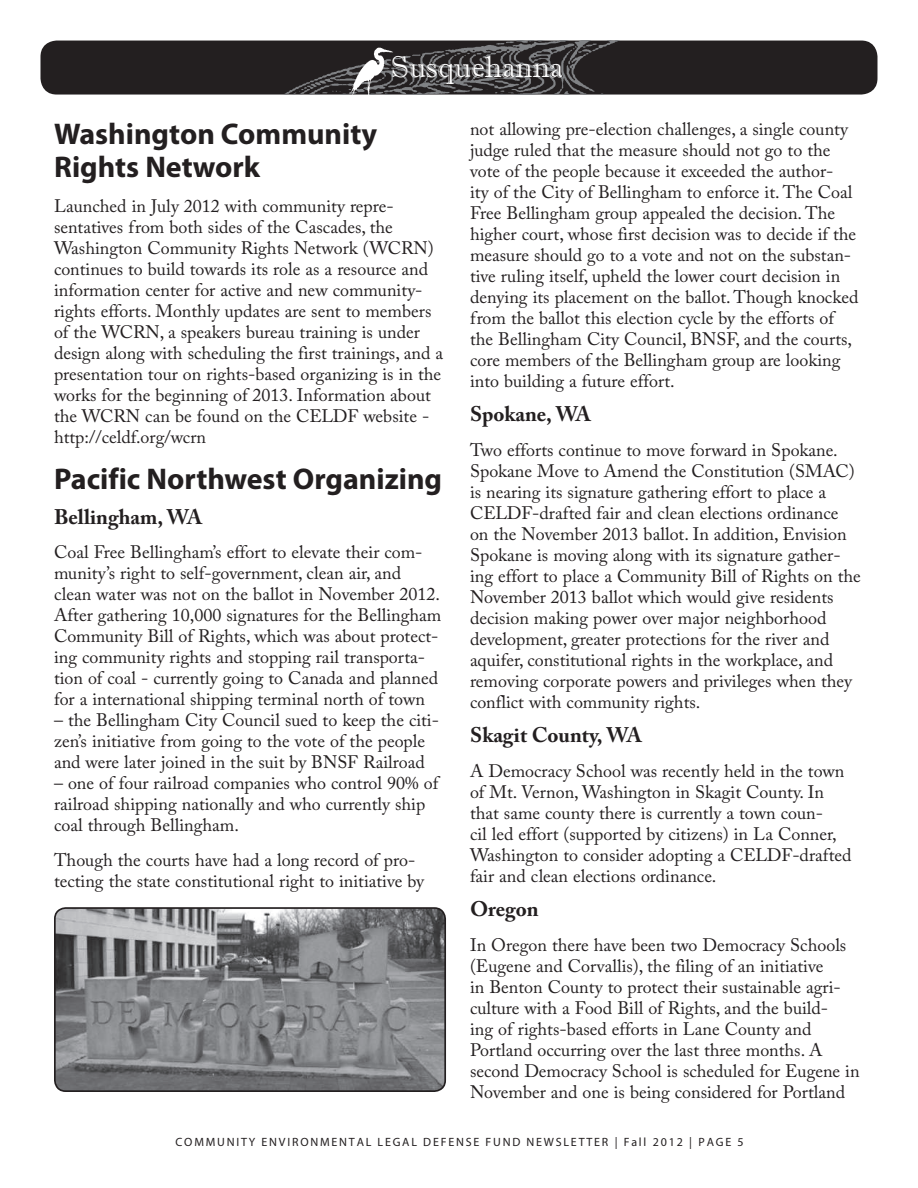
<style>
.page{position:relative;width:918px;height:1188px;background:#fff}
.page>*{position:absolute;margin:0;border:0;box-sizing:border-box;transform-origin:0 0}
.t1{font:700 30px/33px "Myriad Pro";color:#231f20}
.t2{font:30px "Imprint MT Shadow";color:#fff}
.t3{font:700 21px "Adobe Caslon Pro";color:#231f20}
.t4{font:18px/21px "Adobe Caslon Pro";color:#231f20}
.t5{font:12px "Myriad Pro";letter-spacing:.15em;color:#231f20}
</style>
<div class="page">
<div style="left:40px;top:41px;width:838px;height:54px;background:#231f20;border-radius:16px"></div>
<img style="left:276px;top:41px;width:389px;height:54px">
<img style="left:347px;top:46px;width:48px;height:49px">
<img style="left:56px;top:910px;width:388px;height:180px">
<div style="left:54px;top:907px;width:392px;height:185px;border:2px solid #231f20;border-radius:11px"></div>
<h1 class="t2" style="left:391px;top:49px;width:174px">Susquehanna</h1>
<h1 class="t1" style="left:54px;top:116px;width:325px">Washington Community<br>Rights Network</h1>
<p class="t4" style="left:54px;top:195px;width:391px">Launched in July 2012 with community repre&shy;sentatives from both sides of the Cascades, the Washington Community Rights Network (WCRN) continues to build towards its role as a resource and information center for active and new community&shy;rights efforts. Monthly updates are sent to members of the WCRN, a speakers bureau training is under design along with scheduling the first trainings, and a presentation tour on rights-based organizing is in the works for the beginning of 2013. Information about the WCRN can be found on the CELDF website - http://celdf.org/wcrn</p>
<h1 class="t1" style="left:54px;top:461px;width:390px">Pacific Northwest Organizing</h1>
<p class="t3" style="left:54px;top:504px;width:150px">Bellingham, WA</p>
<p class="t4" style="left:54px;top:541px;width:389px">Coal Free Bellingham’s effort to elevate their com&shy;munity’s right to self-government, clean air, and clean water was not on the ballot in November 2012.<br>After gathering 10,000 signatures for the Bellingham Community Bill of Rights, which was about protect&shy;ing community rights and stopping rail transporta&shy;tion of coal - currently going to Canada and planned for a international shipping terminal north of town</p>
<p class="t4" style="left:54px;top:709px;width:387px">– the Bellingham City Council sued to keep the citi&shy;zen’s initiative from going to the vote of the people and were later joined in the suit by BNSF Railroad</p>
<p class="t4" style="left:54px;top:772px;width:386px">– one of four railroad companies who control 90% of railroad shipping nationally and who currently ship coal through Bellingham.</p>
<p class="t4" style="left:54px;top:849px;width:372px">Though the courts have had a long record of pro&shy;tecting the state constitutional right to initiative by</p>
<p class="t4" style="left:470px;top:118px;width:390px">not allowing pre-election challenges, a single county judge ruled that the measure should not go to the vote of the people because it exceeded the author-<br>ity of the City of Bellingham to enforce it. The Coal Free Bellingham group appealed the decision. The higher court, whose first decision was to decide if the measure should go to a vote and not on the substan&shy;tive ruling itself, upheld the lower court decision in denying its placement on the ballot. Though knocked from the ballot this election cycle by the efforts of the Bellingham City Council, BNSF, and the courts, core members of the Bellingham group are looking into building a future effort.</p>
<p class="t3" style="left:470px;top:402px;width:123px">Spokane, WA</p>
<p class="t4" style="left:470px;top:439px;width:392px">Two efforts continue to move forward in Spokane.<br>Spokane Move to Amend the Constitution (SMAC) is nearing its signature gathering effort to place a CELDF-drafted fair and clean elections ordinance on the November 2013 ballot. In addition, Envision Spokane is moving along with its signature gather&shy;ing effort to place a Community Bill of Rights on the November 2013 ballot which would give residents decision making power over major neighborhood development, greater protections for the river and aquifer, constitutional rights in the workplace, and removing corporate powers and privileges when they conflict with community rights.</p>
<p class="t3" style="left:470px;top:723px;width:173px">Skagit County, WA</p>
<p class="t4" style="left:470px;top:760px;width:383px">A Democracy School was recently held in the town of Mt. Vernon, Washington in Skagit County. In that same county there is currently a town coun-<br>cil led effort (supported by citizens) in La Conner, Washington to consider adopting a CELDF-drafted fair and clean elections ordinance.</p>
<p class="t3" style="left:470px;top:897px;width:70px">Oregon</p>
<p class="t4" style="left:470px;top:934px;width:391px">In Oregon there have been two Democracy Schools (Eugene and Corvallis), the filing of an initiative<br>in Benton County to protect their sustainable agri&shy;culture with a Food Bill of Rights, and the build-<br>ing of rights-based efforts in Lane County and Portland occurring over the last three months. A second Democracy School is scheduled for Eugene in November and one is being considered for Portland</p>
<p class="t5" style="left:176px;top:1134px;width:569px">COMMUNITY ENVIRONMENTAL LEGAL DEFENSE FUND NEWSLETTER | Fall 2012 | PAGE 5</p>
</div>
